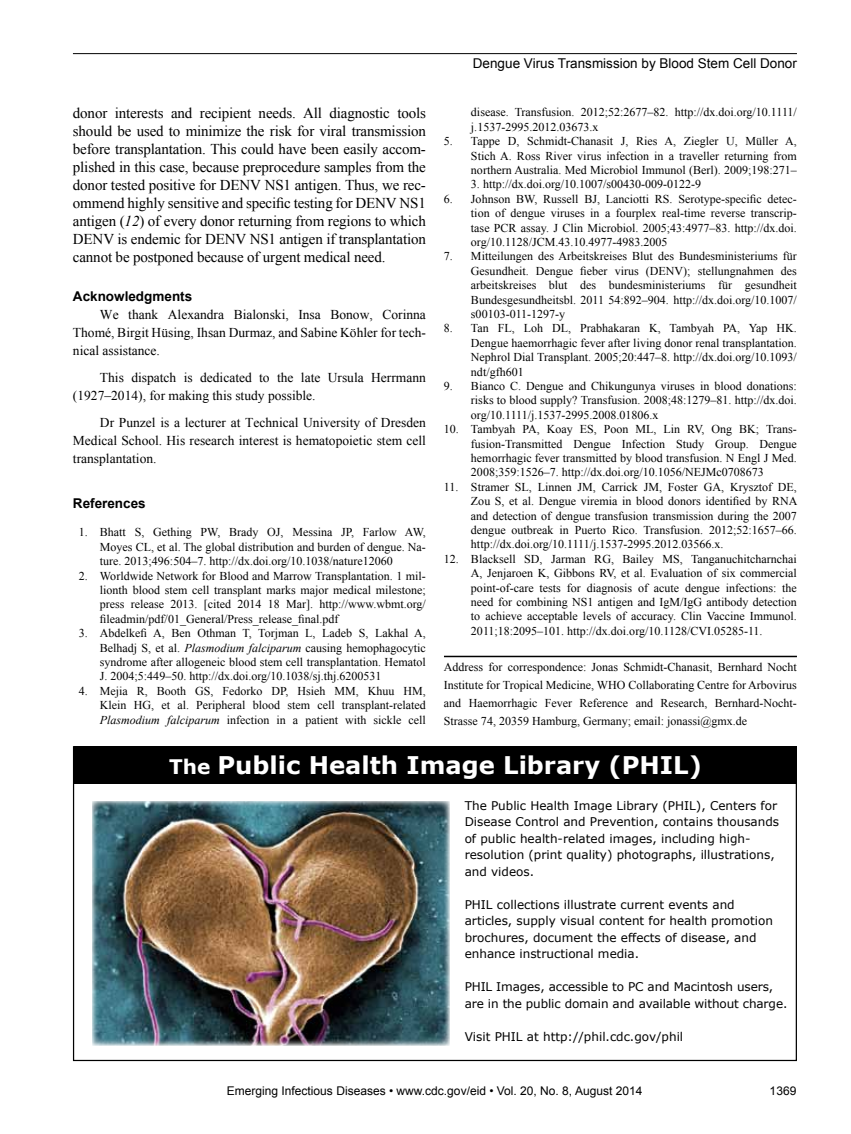
<style>
.page{position:relative;width:851px;height:1134px;background:#fff}
.page>*{position:absolute;margin:0;border:0;box-sizing:border-box;transform-origin:0 0}
.t1{font:700 24.3px "Verdana";color:#fff}
.t2{font:15px/18px "Times New Roman";letter-spacing:-.01em;color:#000;text-align:justify}
.t3{font:13.5px/18px "Times New Roman";color:#000;text-align:justify}
.t4{font:13.5px "Arial";color:#000}
.t5{font:700 13.5px "Arial";color:#000}
.t6{font:12px/14.4px "Times New Roman";color:#000;text-align:justify}
.t7{font:12px/16.5px "Verdana";color:#000}
.t8{font:12px "Arial";color:#000}
.s1{font-style:italic}
.s2{font-size:20.1px}
</style>
<div class="page">
<hr style="left:73px;top:53px;width:723px;height:1px;background:#000">
<hr style="left:444px;top:656px;width:353px;height:1px;background:#000">
<div style="left:74px;top:746px;width:722px;height:38px;background:#000"></div>
<img style="left:92px;top:801px;width:358px;height:244px">
<p class="t2" style="left:73px;top:104px;width:354px">donor interests and recipient needs. All diagnostic tools should be used to minimize the risk for viral transmission before transplantation. This could have been easily accom&shy;plished in this case, because preprocedure samples from the donor tested positive for DENV NS1 antigen. Thus, we rec&shy;ommend highly sensitive and specific testing for DENV NS1 antigen (<span class="s1">12</span>) of every donor returning from regions to which DENV is endemic for DENV NS1 antigen if transplantation cannot be postponed because of urgent medical need.</p>
<p class="t5" style="left:73px;top:287px;width:121px">Acknowledgments</p>
<p class="t3" style="left:73px;top:305px;width:354px;text-indent:27px">We thank Alexandra Bialonski, Insa Bonow, Corinna Thomé, Birgit Hüsing, Ihsan Durmaz, and Sabine Köhler for tech&shy;nical assistance.</p>
<p class="t3" style="left:73px;top:368px;width:354px;text-indent:27px">This dispatch is dedicated to the late Ursula Herrmann (1927–2014), for making this study possible.</p>
<p class="t3" style="left:73px;top:413px;width:354px;text-indent:27px">Dr Punzel is a lecturer at Technical University of Dresden Medical School. His research interest is hematopoietic stem cell transplantation.</p>
<p class="t5" style="left:73px;top:494px;width:74px">References</p>
<p class="t6" style="left:100px;top:525px;width:327px;text-indent:-21px">1. Bhatt S, Gething PW, Brady OJ, Messina JP, Farlow AW, Moyes CL, et al. The global distribution and burden of dengue. Na&shy;ture. 2013;496:504–7. http://dx.doi.org/10.1038/nature12060</p>
<p class="t6" style="left:100px;top:568px;width:327px;text-indent:-21px">2. Worldwide Network for Blood and Marrow Transplantation. 1 mil&shy;lionth blood stem cell transplant marks major medical milestone; press release 2013. [cited 2014 18 Mar]. http://www.wbmt.org/ fileadmin/pdf/01_General/Press_release_final.pdf</p>
<p class="t6" style="left:100px;top:626px;width:327px;text-indent:-21px">3. Abdelkefi A, Ben Othman T, Torjman L, Ladeb S, Lakhal A, Belhadj S, et al. <span class="s1">Plasmodium falciparum</span> causing hemophagocytic syndrome after allogeneic blood stem cell transplantation. Hematol J. 2004;5:449–50. http://dx.doi.org/10.1038/sj.thj.6200531</p>
<p class="t6" style="left:100px;top:683px;width:327px;text-indent:-21px">4. Mejia R, Booth GS, Fedorko DP, Hsieh MM, Khuu HM, Klein HG, et al. Peripheral blood stem cell transplant-related <span class="s1">Plasmodium falciparum</span> infection in a patient with sickle cell</p>
<p class="t4" style="left:473px;top:55px;width:325px">Dengue Virus Transmission by Blood Stem Cell Donor</p>
<p class="t6" style="left:471px;top:105px;width:327px">disease. Transfusion. 2012;52:2677–82. http://dx.doi.org/10.1111/ j.1537-2995.2012.03673.x</p>
<p class="t6" style="left:471px;top:134px;width:327px;text-indent:-27px">5. Tappe D, Schmidt-Chanasit J, Ries A, Ziegler U, Müller A, Stich A. Ross River virus infection in a traveller returning from northern Australia. Med Microbiol Immunol (Berl). 2009;198:271–</p>
<p class="t6" style="left:471px;top:177px;width:232px">3. http://dx.doi.org/10.1007/s00430-009-0122-9</p>
<p class="t6" style="left:471px;top:191px;width:327px;text-indent:-27px">6. Johnson BW, Russell BJ, Lanciotti RS. Serotype-specific detec&shy;tion of dengue viruses in a fourplex real-time reverse transcrip&shy;tase PCR assay. J Clin Microbiol. 2005;43:4977–83. http://dx.doi. org/10.1128/JCM.43.10.4977-4983.2005</p>
<p class="t6" style="left:471px;top:249px;width:327px;text-indent:-27px">7. Mitteilungen des Arbeitskreises Blut des Bundesministeriums für Gesundheit. Dengue fieber virus (DENV); stellungnahmen des arbeitskreises blut des bundesministeriums für gesundheit Bundesgesundheitsbl. 2011 54:892–904. http://dx.doi.org/10.1007/ s00103-011-1297-y</p>
<p class="t6" style="left:471px;top:321px;width:327px;text-indent:-27px">8. Tan FL, Loh DL, Prabhakaran K, Tambyah PA, Yap HK.<br>Dengue haemorrhagic fever after living donor renal transplantation.<br>Nephrol Dial Transplant. 2005;20:447–8. http://dx.doi.org/10.1093/ ndt/gfh601</p>
<p class="t6" style="left:471px;top:379px;width:327px;text-indent:-27px">9. Bianco C. Dengue and Chikungunya viruses in blood donations: risks to blood supply? Transfusion. 2008;48:1279–81. http://dx.doi. org/10.1111/j.1537-2995.2008.01806.x</p>
<p class="t6" style="left:471px;top:422px;width:327px;text-indent:-27px">10. Tambyah PA, Koay ES, Poon ML, Lin RV, Ong BK; Trans&shy;fusion-Transmitted Dengue Infection Study Group. Dengue hemorrhagic fever transmitted by blood transfusion. N Engl J Med.<br>2008;359:1526–7. http://dx.doi.org/10.1056/NEJMc0708673</p>
<p class="t6" style="left:471px;top:479px;width:328px;text-indent:-27px">11. Stramer SL, Linnen JM, Carrick JM, Foster GA, Krysztof DE, Zou S, et al. Dengue viremia in blood donors identified by RNA and detection of dengue transfusion transmission during the 2007 dengue outbreak in Puerto Rico. Transfusion. 2012;52:1657–66. http://dx.doi.org/10.1111/j.1537-2995.2012.03566.x.</p>
<p class="t6" style="left:471px;top:551px;width:327px;text-indent:-27px">12. Blacksell SD, Jarman RG, Bailey MS, Tanganuchitcharnchai A, Jenjaroen K, Gibbons RV, et al. Evaluation of six commercial point-of-care tests for diagnosis of acute dengue infections: the need for combining NS1 antigen and IgM/IgG antibody detection to achieve acceptable levels of accuracy. Clin Vaccine Immunol.<br>2011;18:2095–101. http://dx.doi.org/10.1128/CVI.05285-11.</p>
<p class="t6" style="left:444px;top:658px;width:354px;line-height:18px">Address for correspondence: Jonas Schmidt-Chanasit, Bernhard Nocht Institute for Tropical Medicine, WHO Collaborating Centre for Arbovirus and Haemorrhagic Fever Reference and Research, Bernhard-Nocht-Strasse 74, 20359 Hamburg, Germany; email: jonassi@gmx.de</p>
<h1 class="t1" style="left:169px;top:748px;width:534px"><span class="s2">The</span> Public Health Image Library (PHIL)</h1>
<p class="t7" style="left:464px;top:797px;width:316px">The Public Health Image Library (PHIL), Centers for Disease Control and Prevention, contains thousands of public health-related images, including high&shy;resolution (print quality) photographs, illustrations, and videos.</p>
<p class="t7" style="left:464px;top:896px;width:310px">PHIL collections illustrate current events and articles, supply visual content for health promotion brochures, document the effects of disease, and enhance instructional media.</p>
<p class="t7" style="left:464px;top:979px;width:324px">PHIL Images, accessible to PC and Macintosh users, are in the public domain and available without charge.</p>
<p class="t7" style="left:464px;top:1028px;width:220px">Visit PHIL at http://phil.cdc.gov/phil</p>
<p class="t8" style="left:227px;top:1083px;width:417px">Emerging Infectious Diseases • www.cdc.gov/eid • Vol. 20, No. 8, August 2014</p>
<p class="t8" style="left:769px;top:1083px;width:28px">1369</p>
</div>
